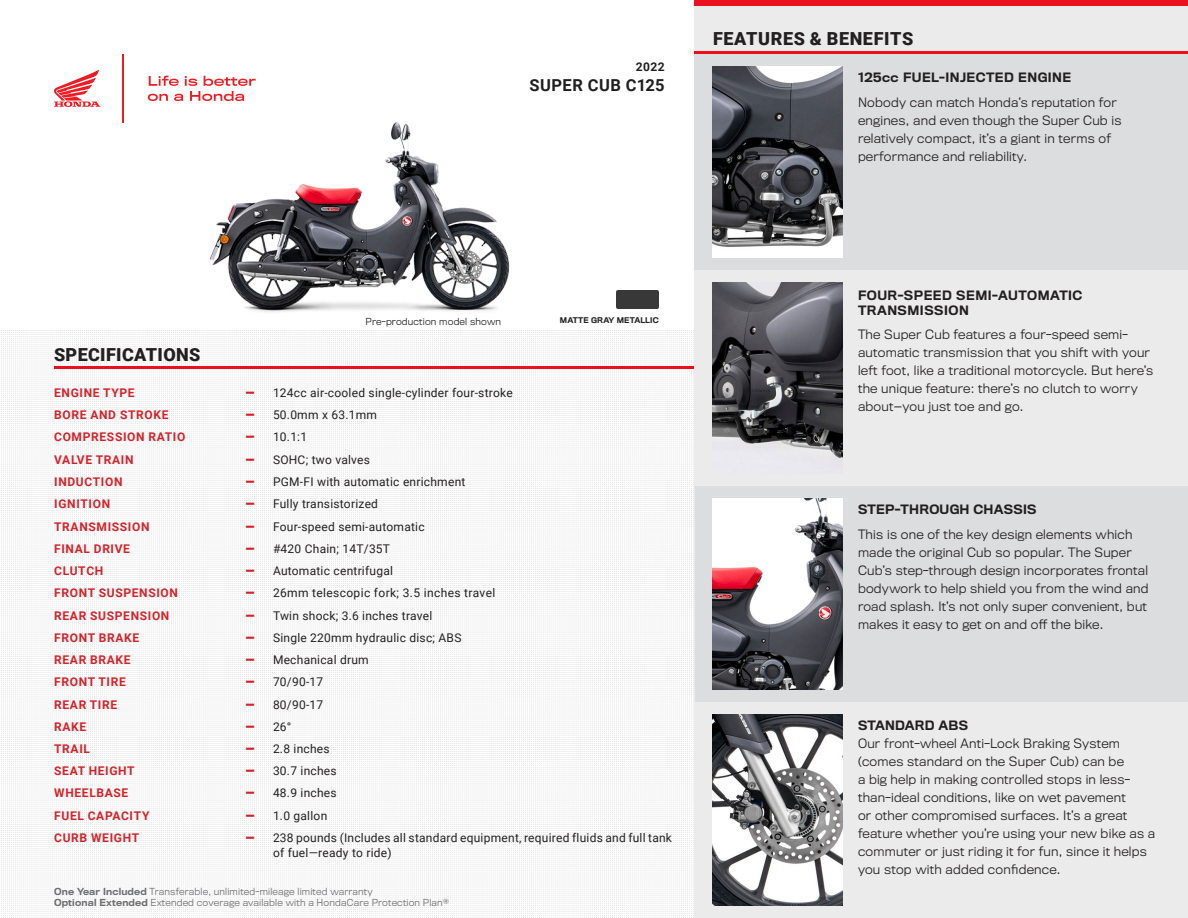
<style>
.page{position:relative;width:1188px;height:918px;background:#fff}
.page>*{position:absolute;margin:0;border:0;box-sizing:border-box;transform-origin:0 0}
.t1{font:900 18px "Roboto";letter-spacing:.02em;color:#231f20}
.t2{font:700 16.5px "Roboto";letter-spacing:.03em;color:#1f1f1f}
.t3{font:300 12px/18px "Titling Gothic FB";letter-spacing:.02em;color:#231f20}
.t4{font:12px/14.7px "Roboto";letter-spacing:.02em;color:#231f20}
.t5{font:700 12px "Roboto";letter-spacing:.055em;color:#d2232a}
.t6{font:500 12px/15px "Titling Gothic FB";letter-spacing:.04em;color:#231f20}
.t7{font:500 12px "Titling Gothic FB";letter-spacing:.02em;color:#231f20}
.t8{font:700 12px "Roboto";color:#1f1f1f}
.t9{font:300 9px/10.5px "Titling Gothic FB";letter-spacing:.02em;color:#6d6e71}
.t10{font:300 9px "Titling Gothic FB";letter-spacing:.02em;color:#231f20}
.t11{font:500 7.35px "Titling Gothic FB";letter-spacing:.02em;color:#231f20}
.s1{font-weight:700;font-size:18px;color:#d2232a}
.s2{font-weight:500}
</style>
<div class="page">
<img style="left:209px;top:122px;width:301px;height:190px">
<hr style="left:54px;top:366px;width:641px;height:3px;background:#ea101d">
<div style="left:695px;top:6px;width:493px;height:912px;background:#ebebec"></div>
<div style="left:695px;top:0;width:493px;height:6px;background:#ea101d"></div>
<div style="left:695px;top:54px;width:493px;height:216px;background:#dcddde"></div>
<div style="left:695px;top:486px;width:493px;height:216px;background:#dcddde"></div>
<div style="left:713px;top:66px;width:130px;height:192px;background:#fff"></div>
<img style="left:713px;top:66px;width:130px;height:181px">
<img style="left:713px;top:282px;width:130px;height:177px">
<img style="left:713px;top:714px;width:130px;height:192px">
<img style="left:713px;top:498px;width:130px;height:192px">
<hr style="left:695px;top:51px;width:493px;height:3px;background:#ea101d">
<svg style="left:54px;top:70px;width:46px;height:37px"></svg>
<svg style="left:148px;top:76px;width:108px;height:25px"></svg>
<hr style="left:122px;top:54px;width:2px;height:69px;background:#ed1c24">
<img style="left:617px;top:291px;width:42px;height:18px">
<p class="t8" style="left:636px;top:59px;width:30px">2022</p>
<h2 class="t2" style="left:529px;top:74px;width:137px">SUPER CUB C125</h2>
<h1 class="t1" style="left:713px;top:26px;width:202px">FEATURES &amp; BENEFITS</h1>
<p class="t6" style="left:858px;top:70px;width:215px">125cc FUEL-INJECTED ENGINE</p>
<p class="t3" style="left:858px;top:93px;width:265px">Nobody can match Honda’s reputation for engines, and even though the Super Cub is relatively compact, it’s a giant in terms of performance and reliability.</p>
<h1 class="t1" style="left:54px;top:342px;width:148px">SPECIFICATIONS</h1>
<p class="t10" style="left:366px;top:316px;width:137px">Pre-production model shown</p>
<p class="t11" style="left:560px;top:315px;width:100px">MATTE GRAY METALLIC</p>
<p class="t5" style="left:54px;top:384px;width:82px">ENGINE TYPE</p>
<p class="t4" style="left:246px;top:385px;width:269px"><span class="s1">—</span> 124cc air-cooled single-cylinder four-stroke</p>
<p class="t5" style="left:54px;top:407px;width:116px">BORE AND STROKE</p>
<p class="t4" style="left:246px;top:407px;width:133px"><span class="s1">—</span> 50.0mm x 63.1mm</p>
<p class="t5" style="left:54px;top:429px;width:133px">COMPRESSION RATIO</p>
<p class="t4" style="left:246px;top:429px;width:63px"><span class="s1">—</span> 10.1:1</p>
<p class="t5" style="left:54px;top:451px;width:81px">VALVE TRAIN</p>
<p class="t4" style="left:246px;top:452px;width:126px"><span class="s1">—</span> SOHC; two valves</p>
<p class="t5" style="left:54px;top:473px;width:70px">INDUCTION</p>
<p class="t4" style="left:246px;top:474px;width:221px"><span class="s1">—</span> PGM-FI with automatic enrichment</p>
<p class="t5" style="left:54px;top:495px;width:57px">IGNITION</p>
<p class="t4" style="left:246px;top:496px;width:134px"><span class="s1">—</span> Fully transistorized</p>
<p class="t5" style="left:54px;top:518px;width:97px">TRANSMISSION</p>
<p class="t4" style="left:246px;top:518px;width:181px"><span class="s1">—</span> Four-speed semi-automatic</p>
<p class="t5" style="left:54px;top:540px;width:77px">FINAL DRIVE</p>
<p class="t4" style="left:246px;top:541px;width:146px"><span class="s1">—</span> #420 Chain; 14T/35T</p>
<p class="t5" style="left:54px;top:562px;width:51px">CLUTCH</p>
<p class="t4" style="left:246px;top:563px;width:149px"><span class="s1">—</span> Automatic centrifugal</p>
<p class="t5" style="left:54px;top:585px;width:125px">FRONT SUSPENSION</p>
<p class="t4" style="left:246px;top:585px;width:251px"><span class="s1">—</span> 26mm telescopic fork; 3.5 inches travel</p>
<p class="t5" style="left:54px;top:607px;width:117px">REAR SUSPENSION</p>
<p class="t4" style="left:246px;top:608px;width:188px"><span class="s1">—</span> Twin shock; 3.6 inches travel</p>
<p class="t5" style="left:54px;top:629px;width:86px">FRONT BRAKE</p>
<p class="t4" style="left:246px;top:630px;width:217px"><span class="s1">—</span> Single 220mm hydraulic disc; ABS</p>
<p class="t5" style="left:54px;top:651px;width:78px">REAR BRAKE</p>
<p class="t4" style="left:246px;top:652px;width:125px"><span class="s1">—</span> Mechanical drum</p>
<p class="t5" style="left:54px;top:674px;width:73px">FRONT TIRE</p>
<p class="t4" style="left:246px;top:674px;width:79px"><span class="s1">—</span> 70/90-17</p>
<p class="t5" style="left:54px;top:696px;width:64px">REAR TIRE</p>
<p class="t4" style="left:246px;top:696px;width:79px"><span class="s1">—</span> 80/90-17</p>
<p class="t5" style="left:54px;top:718px;width:34px">RAKE</p>
<p class="t4" style="left:246px;top:719px;width:47px"><span class="s1">—</span> 26°</p>
<p class="t5" style="left:54px;top:740px;width:37px">TRAIL</p>
<p class="t4" style="left:246px;top:741px;width:86px"><span class="s1">—</span> 2.8 inches</p>
<p class="t5" style="left:54px;top:762px;width:82px">SEAT HEIGHT</p>
<p class="t4" style="left:246px;top:763px;width:93px"><span class="s1">—</span> 30.7 inches</p>
<p class="t5" style="left:54px;top:785px;width:76px">WHEELBASE</p>
<p class="t4" style="left:246px;top:785px;width:93px"><span class="s1">—</span> 48.9 inches</p>
<p class="t5" style="left:54px;top:807px;width:97px">FUEL CAPACITY</p>
<p class="t4" style="left:246px;top:808px;width:83px"><span class="s1">—</span> 1.0 gallon</p>
<p class="t5" style="left:54px;top:829px;width:86px">CURB WEIGHT</p>
<p class="t4" style="left:273px;top:830px;width:401px;text-indent:-27px"><span class="s1">—</span> 238 pounds (Includes all standard equipment, required fluids and full tank of fuel—ready to ride)</p>
<p class="t9" style="left:54px;top:886px;width:396px"><span class="s2">One Year Included</span> Transferable, unlimited-mileage limited warranty<br><span class="s2">Optional Extended</span> Extended coverage available with a HondaCare Protection Plan®</p>
<p class="t6" style="left:858px;top:287px;width:226px">FOUR-SPEED SEMI-AUTOMATIC<br>TRANSMISSION</p>
<p class="t3" style="left:858px;top:326px;width:297px">The Super Cub features a four-speed semi&shy;automatic transmission that you shift with your left foot, like a traditional motorcycle. But here’s the unique feature: there’s no clutch to worry about—you just toe and go.</p>
<p class="t7" style="left:858px;top:502px;width:180px">STEP-THROUGH CHASSIS</p>
<p class="t3" style="left:858px;top:525px;width:292px">This is one of the key design elements which made the original Cub so popular. The Super Cub’s step-through design incorporates frontal bodywork to help shield you from the wind and road splash. It’s not only super convenient, but makes it easy to get on and off the bike.</p>
<p class="t7" style="left:858px;top:718px;width:112px">STANDARD ABS</p>
<p class="t3" style="left:858px;top:735px;width:299px">Our front-wheel Anti-Lock Braking System (comes standard on the Super Cub) can be<br>a big help in making controlled stops in less&shy;than-ideal conditions, like on wet pavement<br>or other compromised surfaces. It’s a great feature whether you’re using your new bike as a commuter or just riding it for fun, since it helps you stop with added confidence.</p>
</div>
